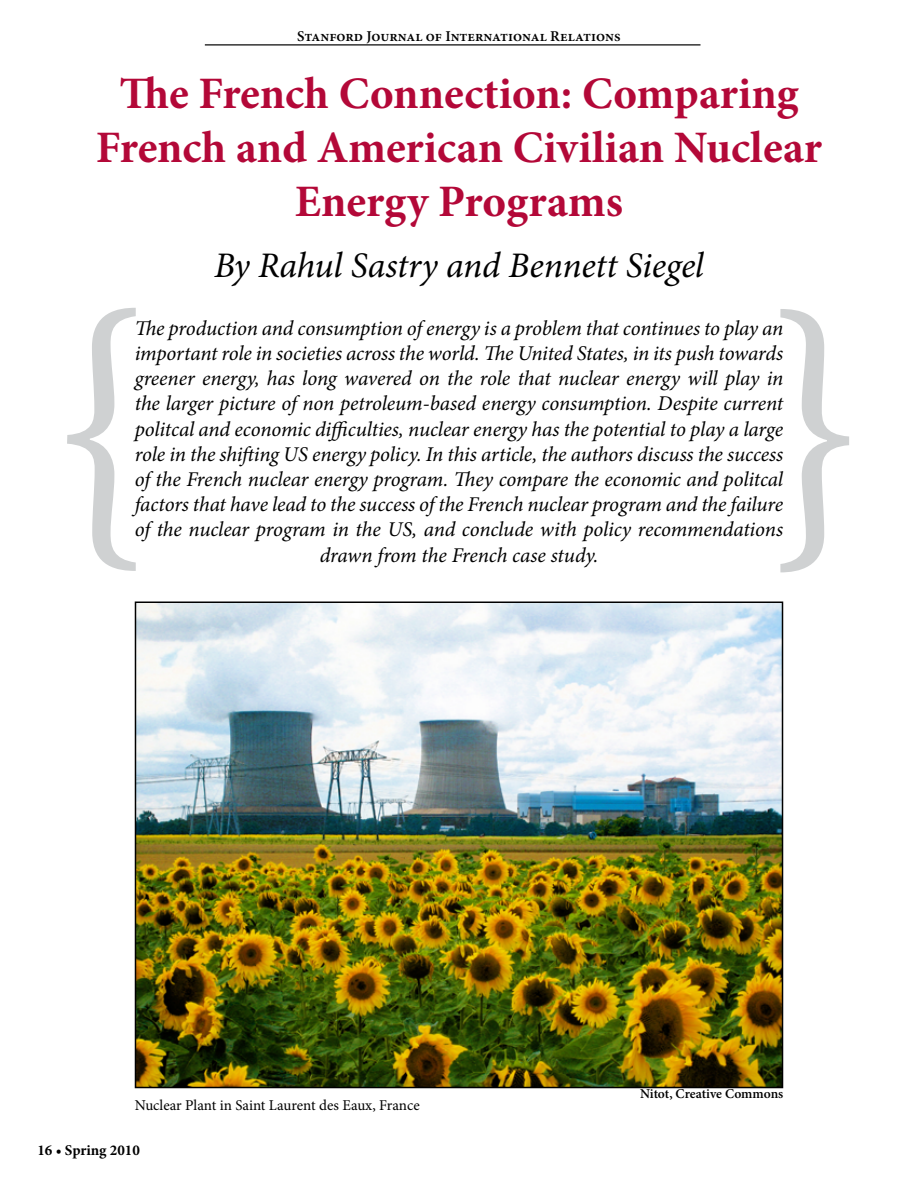
<style>
.page{position:relative;width:918px;height:1188px;background:#fff}
.page>*{position:absolute;margin:0;border:0;box-sizing:border-box;transform-origin:0 0}
.t1{font:300px "Minion Pro";color:#cfd1d2}
.t2{font:700 45px/54px "Minion Pro";color:#b30838;text-align:center}
.t3{font:italic 36px "Minion Pro";letter-spacing:-.005em;color:#000}
.t4{font:italic 21px/25.2px "Minion Pro";letter-spacing:-.01em;color:#000;text-align:justify}
.t5{font:15px "Minion Pro";color:#000}
.t6{font:600 15px "Minion Pro";color:#000}
.t7{font:700 15px "Minion Pro";color:#000}
.t8{font:600 13.5px "Minion Pro";color:#000}
</style>
<div class="page">
<hr style="left:205px;top:44px;width:496px;height:1px;background:#000">
<img style="left:138px;top:605px;width:642px;height:480px">
<div style="left:135px;top:602px;width:648px;height:486px;border:2px solid #000"></div>
<p class="t6" style="left:297px;top:26px;width:325px">Stanford Journal of International Relations</p>
<h2 class="t2" style="left:96px;top:66px;width:728px">The French Connection: Comparing<br>French and American Civilian Nuclear<br>Energy Programs</h2>
<h3 class="t3" style="left:214px;top:241px;width:491px">By Rahul Sastry and Bennett Siegel</h3>
<h1 class="t1" style="left:48px;top:241px;width:106px">{</h1>
<h1 class="t1" style="left:764px;top:242px;width:106px">}</h1>
<p class="t4" style="left:135px;top:315px;width:650px">The production and consumption of energy is a problem that continues to play an important role in societies across the world. The United States, in its push towards greener energy, has long wavered on the role that nuclear energy will play in the larger picture of non petroleum-based energy consumption. Despite current politcal and economic difficulties, nuclear energy has the potential to play a large role in the shifting US energy policy. In this article, the authors discuss the success of the French nuclear energy program. They compare the economic and politcal factors that have lead to the success of the French nuclear program and the failure of the nuclear program in the US, and conclude with policy recommendations</p>
<p class="t4" style="left:320px;top:542px;width:280px">drawn from the French case study.</p>
<p class="t5" style="left:135px;top:1095px;width:287px">Nuclear Plant in Saint Laurent des Eaux, France</p>
<p class="t7" style="left:37px;top:1140px;width:104px">16 • Spring 2010</p>
<p class="t8" style="left:640px;top:1084px;width:145px">Nitot, Creative Commons</p>
</div>
